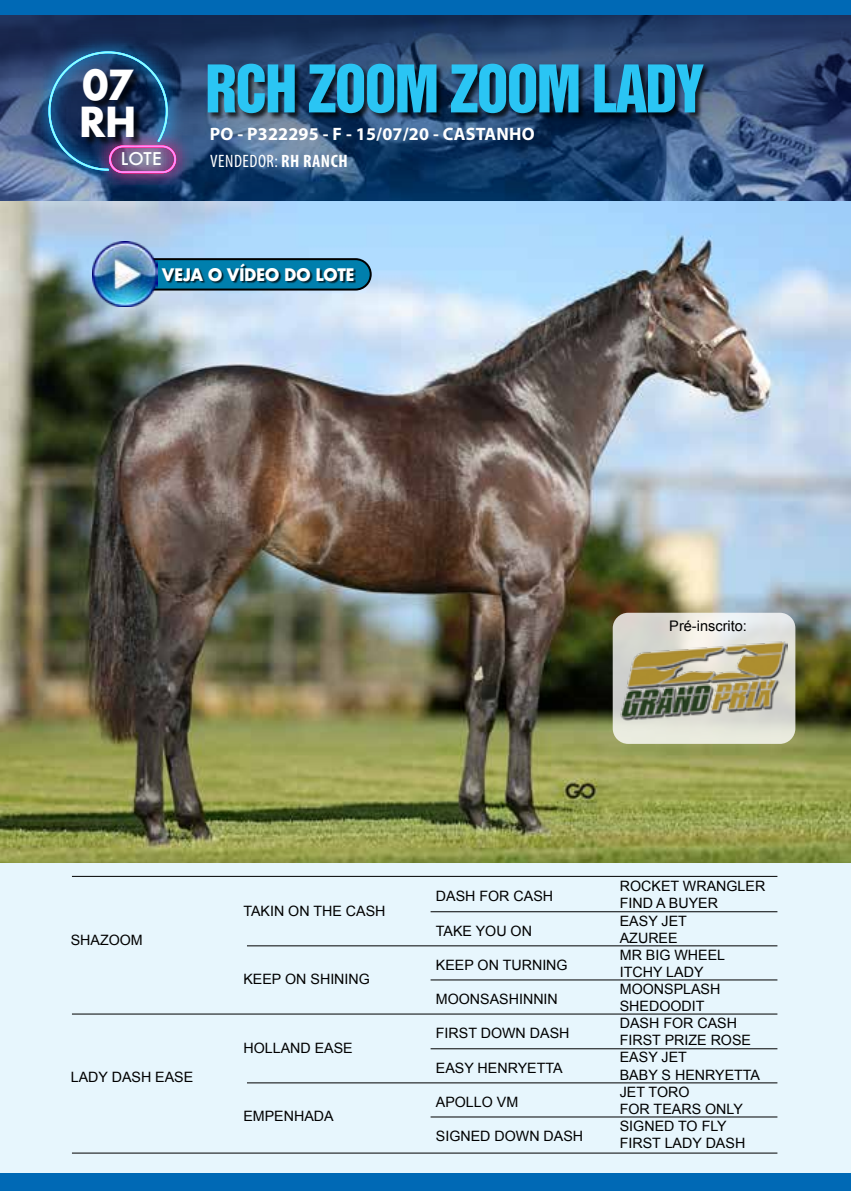
<style>
.page{position:relative;width:851px;height:1191px;background:#fff}
.page>*{position:absolute;margin:0;border:0;box-sizing:border-box;transform-origin:0 0}
.t1{font:60px "Helvetica Inserat";letter-spacing:-.03em;color:#2ac5f4;scale:.95 1}
.t2{font:700 40.2px/36.8px "Futura";color:#fff;scale:.95 1}
.t3{font:700 18px "Myriad Pro";letter-spacing:.01em;color:#fff}
.t4{font:condensed 18px "Myriad Pro";letter-spacing:.03em;color:#fff}
.t5{font:500 17px "Futura";color:#fff}
.t6{font:700 16.8px "Futura";letter-spacing:-.03em;color:#fff;scale:.95 1}
.t7{font:14.6px "Arial";color:#000}
.t8{font:14.2px/17.2px "Arial";color:#000}
.s1{font-weight:700}
</style>
<div class="page">
<div style="left:0;top:0;width:850px;height:1191px;background:#e7f6fd"></div>
<svg style="left:0;top:15px;width:850px;height:187px;background:#2b4872"></svg>
<div style="left:208px;top:64px;width:503px;height:57px;background:#000;opacity:.75"></div>
<svg style="left:31px;top:34px;width:157px;height:151px;background:#324a73"></svg>
<svg style="left:88px;top:125px;width:110px;height:60px"></svg>
<svg style="left:104px;top:136px;width:78px;height:47px"></svg>
<img style="left:48px;top:51px;width:130px;height:124px">
<img style="left:0;top:202px;width:850px;height:660px">
<hr style="left:72px;top:876px;width:705px;height:1px;background:#000">
<hr style="left:72px;top:1013px;width:705px;height:1px;background:#000">
<hr style="left:247px;top:945px;width:530px;height:1px;background:#000">
<hr style="left:247px;top:1082px;width:530px;height:1px;background:#000">
<hr style="left:430px;top:911px;width:347px;height:1px;background:#000">
<hr style="left:430px;top:979px;width:347px;height:1px;background:#000">
<hr style="left:430px;top:1048px;width:347px;height:1px;background:#000">
<hr style="left:430px;top:1116px;width:347px;height:1px;background:#000">
<hr style="left:72px;top:1152px;width:705px;height:1px;background:#000">
<div style="left:0;top:1173px;width:850px;height:18px;background:#0069b5"></div>
<div style="left:0;top:0;width:850px;height:15px;background:#0069b5"></div>
<div style="left:136px;top:259px;width:234px;height:30px;background:#007fad;border-radius:15px"></div>
<div style="left:135px;top:258px;width:236px;height:32px;border:2px solid #000;border-radius:15px"></div>
<div style="left:162px;top:264px;width:194px;height:20px;background:#000;opacity:.75"></div>
<img style="left:93px;top:242px;width:65px;height:65px">
<div style="left:83px;top:69px;width:60px;height:77px;background:#000;opacity:.75"></div>
<svg style="left:612px;top:613px;width:183px;height:131px;background:#e1e1d9"></svg>
<img style="left:619px;top:639px;width:168px;height:81px">
<h2 class="t2" style="left:79px;top:67px;width:62px">07<br>RH</h2>
<h1 class="t1" style="left:205px;top:53px;width:526px">RCH ZOOM ZOOM LADY</h1>
<p class="t3" style="left:210px;top:122px;width:326px">PO - P322295 - F - 15/07/20 - CASTANHO</p>
<p class="t5" style="left:121px;top:147px;width:42px">LOTE</p>
<p class="t4" style="left:210px;top:150px;width:139px">VENDEDOR: <span class="s1">RH RANCH</span></p>
<p class="t6" style="left:162px;top:262px;width:204px">VEJA O VÍDEO DO LOTE</p>
<p class="t7" style="left:669px;top:616px;width:79px">Pré-inscrito:</p>
<p class="t8" style="left:71px;top:931px;width:74px">SHAZOOM</p>
<p class="t8" style="left:71px;top:1068px;width:124px">LADY DASH EASE</p>
<p class="t8" style="left:243px;top:902px;width:144px">TAKIN ON THE CASH</p>
<p class="t8" style="left:243px;top:970px;width:128px">KEEP ON SHINING</p>
<p class="t8" style="left:243px;top:1039px;width:111px">HOLLAND EASE</p>
<p class="t8" style="left:243px;top:1107px;width:92px">EMPENHADA</p>
<p class="t8" style="left:436px;top:888px;width:119px">DASH FOR CASH</p>
<p class="t8" style="left:436px;top:922px;width:98px">TAKE YOU ON</p>
<p class="t8" style="left:436px;top:956px;width:133px">KEEP ON TURNING</p>
<p class="t8" style="left:436px;top:990px;width:123px">MOONSASHINNIN</p>
<p class="t8" style="left:436px;top:1025px;width:135px">FIRST DOWN DASH</p>
<p class="t8" style="left:436px;top:1059px;width:128px">EASY HENRYETTA</p>
<p class="t8" style="left:436px;top:1093px;width:84px">APOLLO VM</p>
<p class="t8" style="left:436px;top:1127px;width:149px">SIGNED DOWN DASH</p>
<p class="t8" style="left:619px;top:878px;width:147px">ROCKET WRANGLER<br>FIND A BUYER<br>EASY JET<br>AZUREE<br>MR BIG WHEEL<br>ITCHY LADY<br>MOONSPLASH<br>SHEDOODIT<br>DASH FOR CASH<br>FIRST PRIZE ROSE<br>EASY JET<br>BABY S HENRYETTA<br>JET TORO<br>FOR TEARS ONLY<br>SIGNED TO FLY<br>FIRST LADY DASH</p>
</div>
